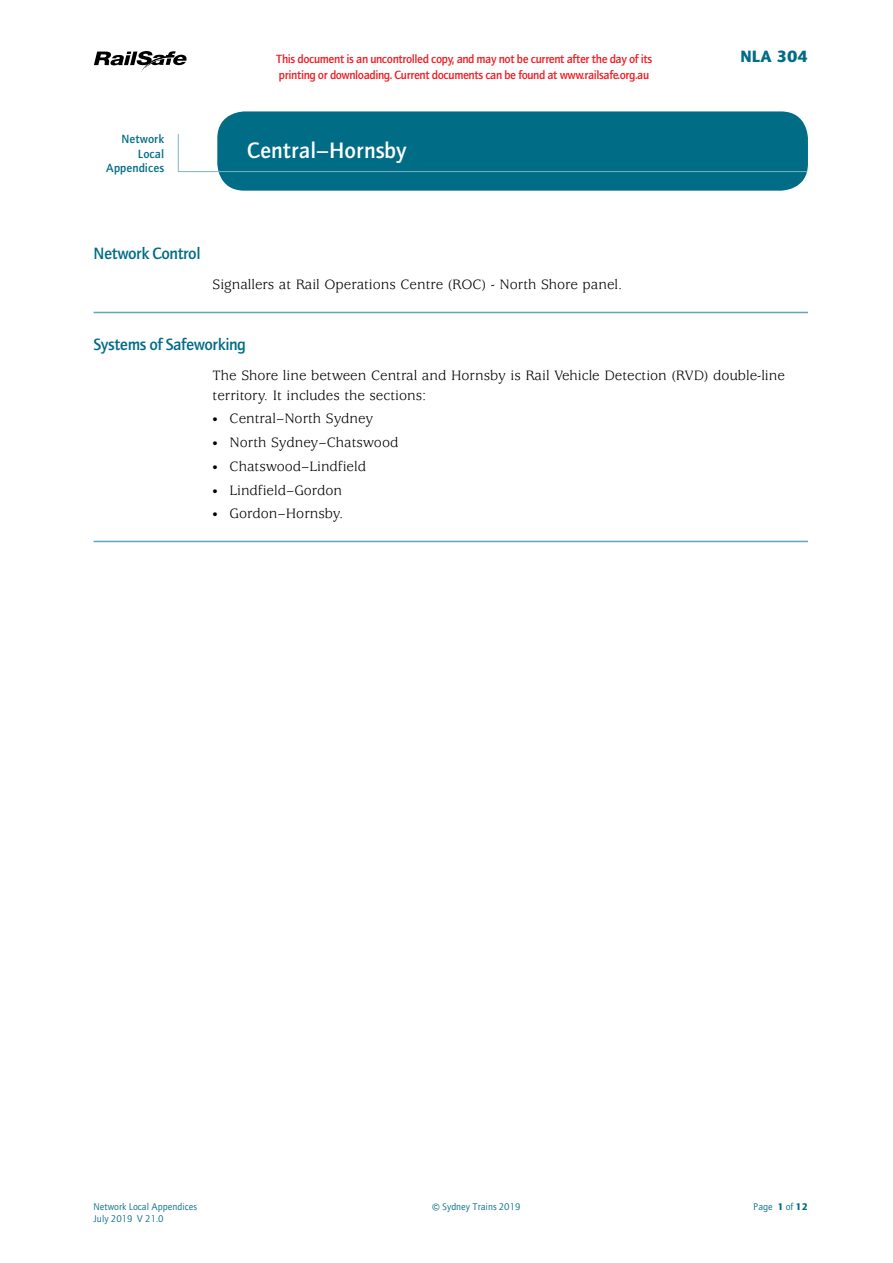
<style>
.page{position:relative;width:893px;height:1263px;background:#fff}
.page>*{position:absolute;margin:0;border:0;box-sizing:border-box;transform-origin:0 0}
.t1{font:500 22.5px "AT Quay Sans";color:#fff}
.t2{font:500 16.5px "AT Quay Sans";letter-spacing:-.03em;color:#006c85}
.t3{font:900 16.5px "AT Quay Sans";color:#006c85}
.t4{font:15px/19.5px "Usherwood";color:#000}
.t5{font:500 12px/16.5px "AT Quay Sans";letter-spacing:-.035em;color:#ed1d24}
.t6{font:500 12px/14.4px "AT Quay Sans";color:#006c85;text-align:right}
.t7{font:9.75px "AT Quay Sans";color:#006c85}
.s1{font-size:10.5px}
.s2{font-size:15px}
.s3{font-weight:900}
</style>
<div class="page">
<hr style="left:178px;top:134px;width:1px;height:38px;background:#7ab5c6">
<div style="left:217px;top:111px;width:591px;height:80px;background:#006c85;border-radius:27px"></div>
<hr style="left:178px;top:171px;width:629px;height:1px;background:#7ab5c6">
<svg style="left:94px;top:51px;width:93px;height:21px"></svg>
<hr style="left:94px;top:312px;width:714px;height:1px;background:#5ca7bb">
<hr style="left:94px;top:541px;width:714px;height:1px;background:#5ca7bb">
<p class="t6" style="left:106px;top:132px;width:60px">Network<br>Local<br>Appendices</p>
<p class="t5" style="left:276px;top:50px;width:378px">This document is an uncontrolled copy, and may not be current after the day of its printing or downloading. Current documents can be found at www.railsafe.org.au</p>
<h1 class="t1" style="left:247px;top:137px;width:161px">Central–Hornsby</h1>
<p class="t2" style="left:94px;top:244px;width:109px">Network Control</p>
<p class="t4" style="left:213px;top:276px;width:411px">Signallers at Rail Operations Centre (ROC) - North Shore panel.</p>
<p class="t3" style="left:741px;top:47px;width:69px">NLA 304</p>
<p class="t2" style="left:94px;top:335px;width:154px">Systems of Safeworking</p>
<p class="t4" style="left:213px;top:366px;width:574px">The Shore line between Central and Hornsby is Rail Vehicle Detection (RVD) double-line territory. It includes the sections:</p>
<p class="t4" style="left:213px;top:410px;width:162px"><span class="s1">•</span> Central–North Sydney</p>
<p class="t4" style="left:213px;top:433px;width:187px"><span class="s1">•</span> North Sydney–Chatswood</p>
<p class="t4" style="left:213px;top:457px;width:155px"><span class="s1">•</span> Chatswood–Lindfield</p>
<p class="t4" style="left:213px;top:481px;width:131px"><span class="s1">•</span> Lindfield–Gordon</p>
<p class="t4" style="left:213px;top:505px;width:132px"><span class="s1">•</span> Gordon–Hornsby.</p>
<p class="t7" style="left:94px;top:1201px;width:105px">Network Local Appendices</p>
<p class="t7" style="left:432px;top:1201px;width:90px"><span class="s2">©</span> Sydney Trains 2019</p>
<p class="t7" style="left:753px;top:1201px;width:56px">Page <span class="s3">1</span> of <span class="s3">12</span></p>
<p class="t7" style="left:94px;top:1213px;width:71px">July 2019 V 21.0</p>
</div>
